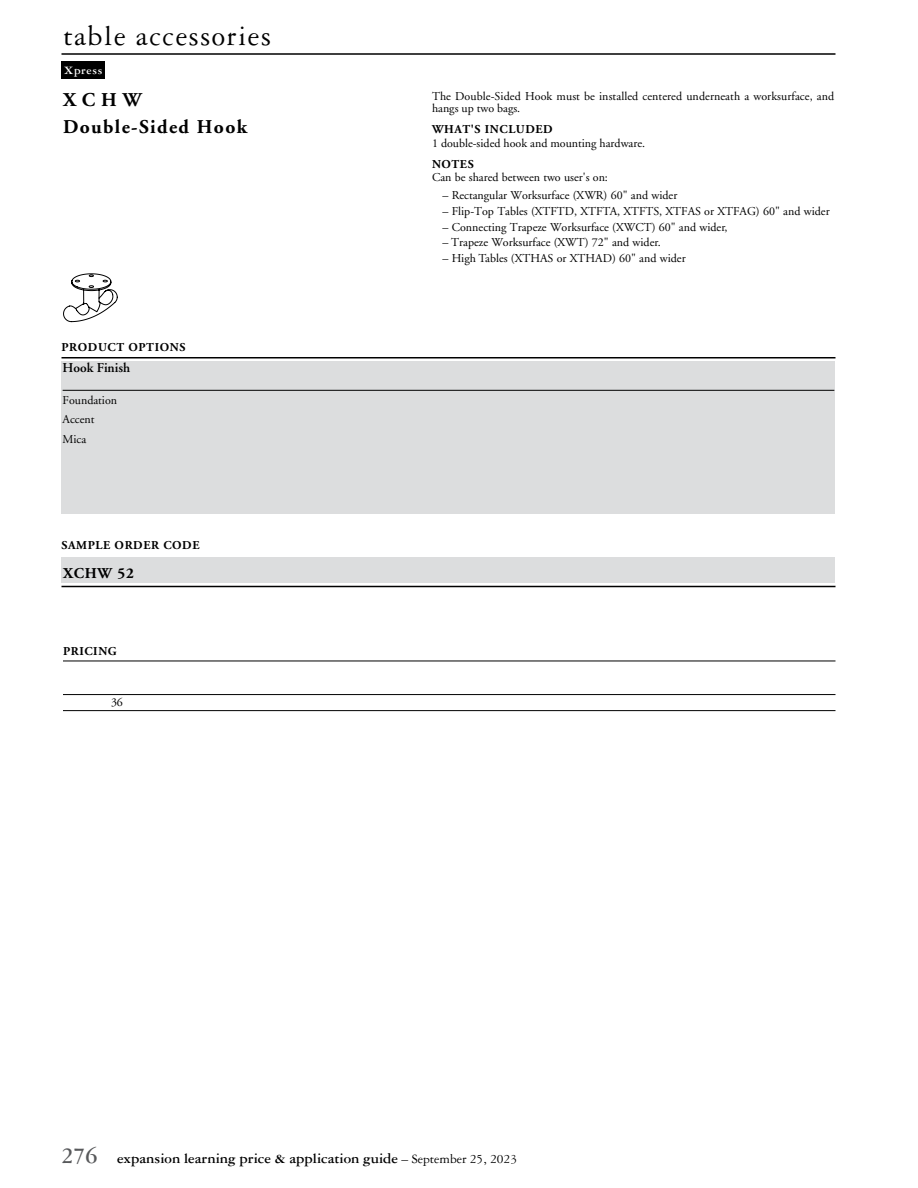
<style>
.page{position:relative;width:918px;height:1188px;background:#fff}
.page>*{position:absolute;margin:0;border:0;box-sizing:border-box;transform-origin:0 0}
.t1{font:30px "Garamond Three";letter-spacing:.05em;color:#000}
.t2{font:700 19.5px/27px "Adobe Garamond";letter-spacing:.07em;color:#000}
.t3{font:700 15px "Garamond Three";color:#000}
.t4{font:700 15px "Adobe Garamond";letter-spacing:.05em;color:#000}
.t5{font:600 13.5px "Adobe Garamond";color:#000}
.t6{font:12px/19.5px "Adobe Garamond";color:#000}
.t7{font:700 12px "Adobe Garamond";letter-spacing:.05em;color:#000}
.t8{font:700 12px "Garamond Three";letter-spacing:.05em;color:#fff}
.s1{font-size:24px;color:#58595b}
.s2{font-weight:400;font-size:13.5px}
</style>
<div class="page">
<hr style="left:62px;top:53px;width:774px;height:2px;background:#000">
<div style="left:62px;top:62px;width:43px;height:17px;background:#000"></div>
<svg style="left:63px;top:273px;width:55px;height:49px"></svg>
<hr style="left:63px;top:661px;width:773px;height:1px;background:#000">
<hr style="left:63px;top:694px;width:773px;height:1px;background:#000">
<hr style="left:63px;top:710px;width:773px;height:1px;background:#000">
<div style="left:62px;top:362px;width:774px;height:152px;background:#dcddde"></div>
<hr style="left:63px;top:390px;width:771px;height:1px;background:#000">
<hr style="left:62px;top:357px;width:774px;height:1px;background:#000">
<hr style="left:62px;top:586px;width:774px;height:1px;background:#000">
<div style="left:62px;top:557px;width:774px;height:26px;background:#dcddde"></div>
<h1 class="t1" style="left:63px;top:20px;width:210px">table accessories</h1>
<p class="t8" style="left:64px;top:64px;width:40px">Xpress</p>
<h2 class="t2" style="left:63px;top:86px;width:186px">XCHW<br>Double-Sided Hook</h2>
<p class="t6" style="left:432px;top:91px;width:404px;line-height:12px">The Double-Sided Hook must be installed centered underneath a worksurface, and hangs up two bags.</p>
<p class="t7" style="left:432px;top:123px;width:122px">WHAT'S INCLUDED</p>
<p class="t6" style="left:432px;top:134px;width:213px">1 double-sided hook and mounting hardware.</p>
<p class="t7" style="left:432px;top:157px;width:43px">NOTES</p>
<p class="t6" style="left:432px;top:167px;width:177px">Can be shared between two user's on:</p>
<p class="t6" style="left:442px;top:186px;width:236px">– Rectangular Worksurface (XWR) 60" and wider</p>
<p class="t6" style="left:442px;top:202px;width:389px">– Flip-Top Tables (XTFTD, XTFTA, XTFTS, XTFAS or XTFAG) 60" and wider</p>
<p class="t6" style="left:442px;top:218px;width:287px">– Connecting Trapeze Worksurface (XWCT) 60" and wider,</p>
<p class="t6" style="left:442px;top:233px;width:218px">– Trapeze Worksurface (XWT) 72" and wider.</p>
<p class="t6" style="left:442px;top:249px;width:245px">– High Tables (XTHAS or XTHAD) 60" and wider</p>
<p class="t7" style="left:62px;top:340px;width:125px">PRODUCT OPTIONS</p>
<p class="t5" style="left:63px;top:361px;width:69px">Hook Finish</p>
<p class="t6" style="left:63px;top:391px;width:56px">Foundation<br>Accent<br>Mica</p>
<p class="t7" style="left:62px;top:538px;width:140px">SAMPLE ORDER CODE</p>
<p class="t4" style="left:63px;top:565px;width:72px">XCHW 52</p>
<p class="t7" style="left:63px;top:645px;width:55px">PRICING</p>
<p class="t6" style="left:111px;top:693px;width:13px">36</p>
<p class="t3" style="left:62px;top:1150px;width:457px"><span class="s1">276</span> expansion learning price &amp; application guide <span class="s2">– September 25, 2023</span></p>
</div>
